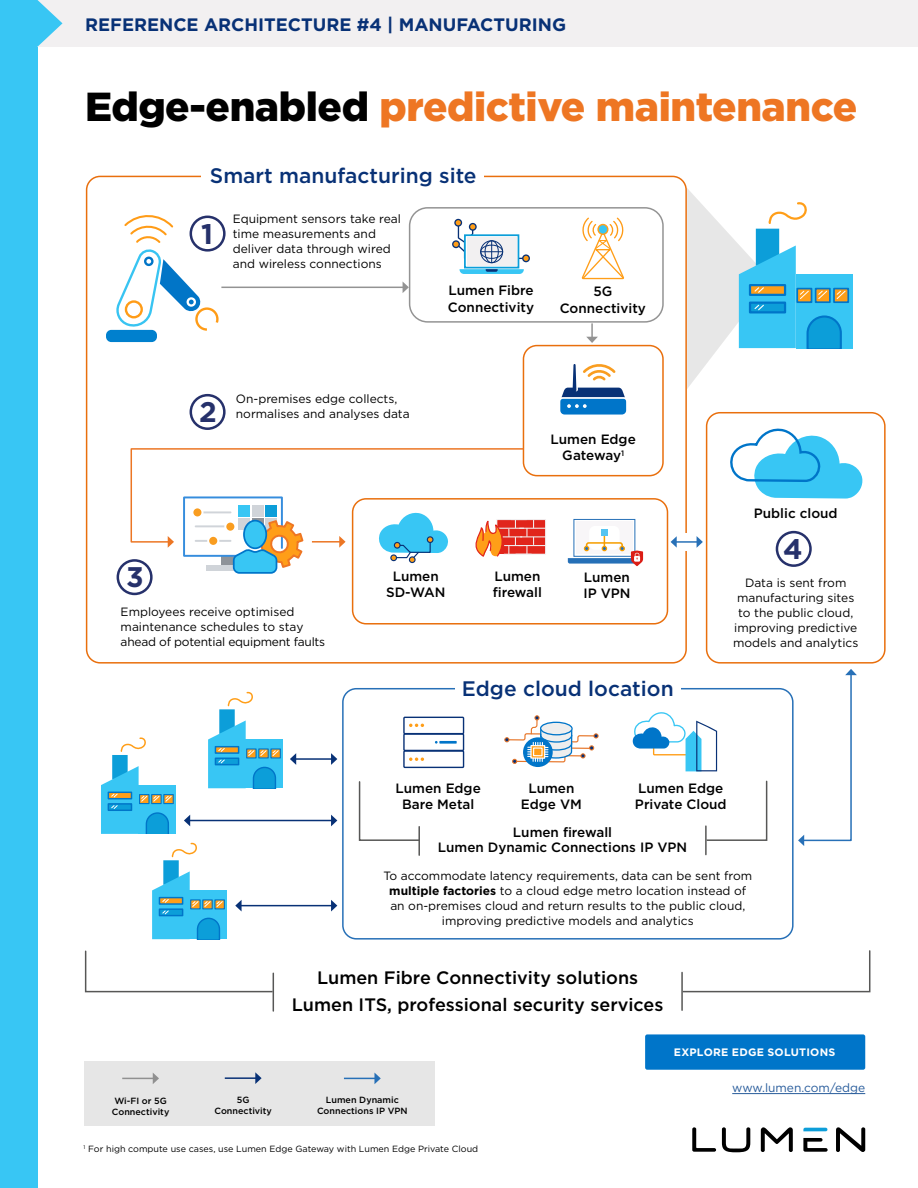
<style>
.page{position:relative;width:918px;height:1188px;background:#fff}
.page>*{position:absolute;margin:0;border:0;box-sizing:border-box;transform-origin:0 0}
.t1{font:900 40.5px "Gotham";letter-spacing:-.01em;color:#ee7623}
.t2{font:700 28.35px "Gotham";color:#26316b}
.t3{font:500 21px "Gotham";color:#083176}
.t4{font:500 18px "Gotham";color:#000}
.t5{font:700 18px "Gotham";color:#083176}
.t6{font:500 13.5px/16.2px "Gotham";color:#000;text-align:center}
.t7{font:12px/15px "Gotham";color:#000}
.t8{font:12px "Gotham";color:#275b9b}
.t9{font:700 10.8px "Gotham";letter-spacing:.025em;color:#fff}
.t10{font:9px "Gotham";color:#000}
.t11{font:500 9px/10.8px "Gotham";color:#000;text-align:center}
.s1{color:#000}
.s2{font-weight:700}
</style>
<div class="page">
<div style="left:0;top:0;width:37px;height:1188px;background:#38c6f4"></div>
<div style="left:706px;top:412px;width:180px;height:252px;border:2px solid #e96f0d;border-radius:14px"></div>
<div style="left:106px;top:330px;width:51px;height:12px;background:#0080ce;border-radius:5px"></div>
<svg style="left:112px;top:215px;width:108px;height:117px"></svg>
<svg style="left:730px;top:428px;width:133px;height:71px"></svg>
<div style="left:523px;top:345px;width:141px;height:131px;border:2px solid #e96f0d;border-radius:14px"></div>
<hr style="left:222px;top:287px;width:181px;height:1px;background:#878787">
<svg style="left:403px;top:281px;width:6px;height:12px"></svg>
<svg style="left:586px;top:324px;width:12px;height:19px"></svg>
<div style="left:409px;top:207px;width:255px;height:116px;border:2px solid #878787;border-radius:18px"></div>
<svg style="left:581px;top:217px;width:43px;height:63px"></svg>
<div style="left:469px;top:223px;width:8px;height:8px;border:1px solid #083176;border-radius:50%"></div>
<svg style="left:455px;top:219px;width:6px;height:7px"></svg>
<div style="left:454px;top:219px;width:8px;height:8px;border:1px solid #083176;border-radius:50%"></div>
<div style="left:453px;top:241px;width:6px;height:7px;background:#ff9e18;border-radius:50%"></div>
<div style="left:452px;top:240px;width:8px;height:8px;border:1px solid #083176;border-radius:50%"></div>
<div style="left:522px;top:254px;width:8px;height:8px;border:1px solid #083176;border-radius:50%"></div>
<div style="left:464px;top:234px;width:55px;height:34px;border:2px solid #0c9ed9"></div>
<div style="left:467px;top:237px;width:49px;height:29px;background:#f2f0f1"></div>
<svg style="left:460px;top:269px;width:64px;height:5px"></svg>
<svg style="left:457px;top:224px;width:70px;height:39px"></svg>
<div style="left:190px;top:216px;width:36px;height:36px;border:3px solid #26316b;border-radius:50%"></div>
<div style="left:190px;top:394px;width:36px;height:36px;border:3px solid #26316b;border-radius:50%"></div>
<div style="left:117px;top:559px;width:36px;height:36px;border:3px solid #26316b;border-radius:50%"></div>
<div style="left:776px;top:531px;width:36px;height:36px;border:3px solid #26316b;border-radius:50%"></div>
<div style="left:796px;top:274px;width:57px;height:74px;background:#38c6f4"></div>
<div style="left:833px;top:288px;width:16px;height:15px;border:2px solid #0075c9"></div>
<svg style="left:687px;top:188px;width:159px;height:201px"></svg>
<div style="left:37px;top:0;width:881px;height:47px;background:#f2f0f1"></div>
<svg style="left:37px;top:0;width:25px;height:47px"></svg>
<hr style="left:676px;top:541px;width:21px;height:2px;background:#2770b7">
<svg style="left:671px;top:536px;width:6px;height:12px"></svg>
<svg style="left:697px;top:536px;width:6px;height:12px"></svg>
<div style="left:352px;top:498px;width:316px;height:127px;border:2px solid #e96f0d;border-radius:14px"></div>
<div style="left:574px;top:519px;width:61px;height:37px;background:#f8f6f8"></div>
<div style="left:573px;top:519px;width:62px;height:38px;border:1px solid #2670b7"></div>
<div style="left:589px;top:526px;width:31px;height:24px;background:#fff;border-radius:6px"></div>
<svg style="left:568px;top:533px;width:75px;height:33px"></svg>
<div style="left:601px;top:529px;width:7px;height:6px;background:#55c4f1"></div>
<svg style="left:130px;top:447px;width:417px;height:128px"></svg>
<div style="left:342px;top:688px;width:452px;height:252px;border:2px solid #2770b7;border-radius:14px"></div>
<div style="left:455px;top:679px;width:226px;height:24px;background:#fff"></div>
<svg style="left:632px;top:712px;width:85px;height:59px"></svg>
<div style="left:403px;top:717px;width:61px;height:17px;border:1px solid #083176"></div>
<div style="left:403px;top:733px;width:61px;height:18px;border:1px solid #083176"></div>
<div style="left:403px;top:750px;width:61px;height:18px;border:1px solid #083176"></div>
<svg style="left:409px;top:724px;width:15px;height:3px"></svg>
<svg style="left:409px;top:758px;width:15px;height:3px"></svg>
<hr style="left:439px;top:741px;width:18px;height:3px;background:#0075c9">
<svg style="left:523px;top:737px;width:30px;height:30px"></svg>
<svg style="left:504px;top:715px;width:95px;height:49px"></svg>
<svg style="left:358px;top:780px;width:410px;height:61px"></svg>
<div style="left:420px;top:831px;width:287px;height:20px;background:#fff;border-radius:10px"></div>
<hr style="left:418px;top:827px;width:2px;height:28px;background:#575756">
<hr style="left:705px;top:826px;width:2px;height:29px;background:#575756">
<div style="left:139px;top:785px;width:37px;height:49px;background:#38c6f4"></div>
<div style="left:163px;top:794px;width:11px;height:10px;border:1px solid #0075c9"></div>
<svg style="left:101px;top:737px;width:71px;height:97px"></svg>
<div style="left:246px;top:739px;width:37px;height:49px;background:#38c6f4"></div>
<div style="left:270px;top:748px;width:11px;height:11px;border:1px solid #0075c9"></div>
<svg style="left:208px;top:691px;width:71px;height:97px"></svg>
<div style="left:190px;top:890px;width:37px;height:49px;background:#38c6f4"></div>
<div style="left:214px;top:899px;width:11px;height:10px;border:1px solid #0075c9"></div>
<svg style="left:152px;top:842px;width:71px;height:97px"></svg>
<hr style="left:189px;top:820px;width:143px;height:1px;background:#083176">
<svg style="left:331px;top:815px;width:6px;height:11px"></svg>
<svg style="left:184px;top:815px;width:6px;height:11px"></svg>
<svg style="left:798px;top:669px;width:59px;height:177px"></svg>
<hr style="left:241px;top:905px;width:91px;height:1px;background:#083176">
<svg style="left:331px;top:900px;width:6px;height:12px"></svg>
<svg style="left:235px;top:900px;width:7px;height:12px"></svg>
<hr style="left:296px;top:758px;width:36px;height:2px;background:#083176">
<svg style="left:331px;top:753px;width:6px;height:12px"></svg>
<svg style="left:290px;top:753px;width:6px;height:12px"></svg>
<svg style="left:560px;top:364px;width:66px;height:51px"></svg>
<div style="left:645px;top:1034px;width:220px;height:36px;background:#0075c9;border-radius:2px"></div>
<svg style="left:692px;top:1127px;width:24px;height:25px"></svg>
<svg style="left:722px;top:1127px;width:28px;height:25px"></svg>
<svg style="left:761px;top:1127px;width:32px;height:25px"></svg>
<svg style="left:803px;top:1128px;width:24px;height:3px"></svg>
<svg style="left:803px;top:1138px;width:25px;height:14px"></svg>
<svg style="left:836px;top:1127px;width:29px;height:25px"></svg>
<hr style="left:732px;top:1093px;width:133px;height:1px;background:#275b9b">
<div style="left:85px;top:1061px;width:350px;height:65px;background:#e6e6e6"></div>
<hr style="left:345px;top:1078px;width:30px;height:1px;background:#2770b7">
<svg style="left:374px;top:1073px;width:7px;height:11px"></svg>
<hr style="left:123px;top:1078px;width:30px;height:1px;background:#878787">
<svg style="left:153px;top:1073px;width:6px;height:11px"></svg>
<hr style="left:226px;top:1077px;width:30px;height:2px;background:#083176">
<svg style="left:255px;top:1072px;width:7px;height:12px"></svg>
<hr style="left:273px;top:973px;width:1px;height:38px;background:#575756">
<hr style="left:681px;top:972px;width:2px;height:38px;background:#575756">
<h3 class="t5" style="left:85px;top:12px;width:483px">REFERENCE ARCHITECTURE #4 | MANUFACTURING</h3>
<h1 class="t1" style="left:85px;top:79px;width:774px"><span class="s1">Edge-enabled</span> predictive maintenance</h1>
<h3 class="t3" style="left:210px;top:162px;width:268px">Smart manufacturing site</h3>
<h2 class="t2" style="left:126px;top:558px;width:19px">3</h2>
<h2 class="t2" style="left:201px;top:215px;width:13px">1</h2>
<p class="t7" style="left:233px;top:211px;width:170px">Equipment sensors take real time measurements and deliver data through wired and wireless connections</p>
<p class="t7" style="left:236px;top:391px;width:163px">On-premises edge collects,</p>
<h2 class="t2" style="left:199px;top:393px;width:19px">2</h2>
<p class="t7" style="left:236px;top:406px;width:175px">normalises and analyses data</p>
<p class="t6" style="left:448px;top:282px;width:88px;text-align:left">Lumen Fibre<br>Connectivity</p>
<p class="t6" style="left:560px;top:283px;width:88px">5G<br>Connectivity</p>
<p class="t6" style="left:551px;top:431px;width:87px">Lumen Edge<br>Gateway<sup>1</sup></p>
<p class="t6" style="left:386px;top:568px;width:61px">Lumen<br>SD-WAN</p>
<p class="t6" style="left:583px;top:569px;width:49px;text-align:left">Lumen<br>IP VPN</p>
<p class="t6" style="left:493px;top:568px;width:51px;text-align:left">Lumen firewall</p>
<p class="t7" style="left:121px;top:604px;width:206px">Employees receive optimised maintenance schedules to stay ahead of potential equipment faults</p>
<h3 class="t3" style="left:462px;top:675px;width:213px">Edge cloud location</h3>
<p class="t6" style="left:754px;top:505px;width:85px">Public cloud</p>
<h2 class="t2" style="left:783px;top:530px;width:21px">4</h2>
<p class="t7" style="left:733px;top:575px;width:127px;text-align:center">Data is sent from manufacturing sites to the public cloud, improving predictive models and analytics</p>
<p class="t6" style="left:396px;top:780px;width:87px">Lumen Edge<br>Bare Metal</p>
<p class="t6" style="left:521px;top:780px;width:63px">Lumen<br>Edge VM</p>
<p class="t6" style="left:635px;top:780px;width:93px;text-align:left">Lumen Edge<br>Private Cloud</p>
<p class="t6" style="left:438px;top:824px;width:251px;line-height:15.6px">Lumen firewall<br>Lumen Dynamic Connections IP VPN</p>
<p class="t7" style="left:383px;top:868px;width:370px;text-align:center">To accommodate latency requirements, data can be sent from <span class="s2">multiple factories</span> to a cloud edge metro location instead of an on-premises cloud and return results to the public cloud, improving predictive models and analytics</p>
<h3 class="t4" style="left:317px;top:966px;width:323px">Lumen Fibre Connectivity solutions</h3>
<h3 class="t4" style="left:292px;top:993px;width:373px">Lumen ITS, professional security services</h3>
<p class="t11" style="left:112px;top:1095px;width:59px;text-align:left">Wi-FI or 5G<br>Connectivity</p>
<p class="t11" style="left:214px;top:1094px;width:59px">5G<br>Connectivity</p>
<p class="t11" style="left:317px;top:1094px;width:92px">Lumen Dynamic<br>Connections IP VPN</p>
<p class="t10" style="left:84px;top:1143px;width:396px"><sup>1</sup> For high compute use cases, use Lumen Edge Gateway with Lumen Edge Private Cloud</p>
<p class="t9" style="left:674px;top:1045px;width:163px">EXPLORE EDGE SOLUTIONS</p>
<p class="t8" style="left:732px;top:1080px;width:135px">www.lumen.com/edge</p>
</div>
